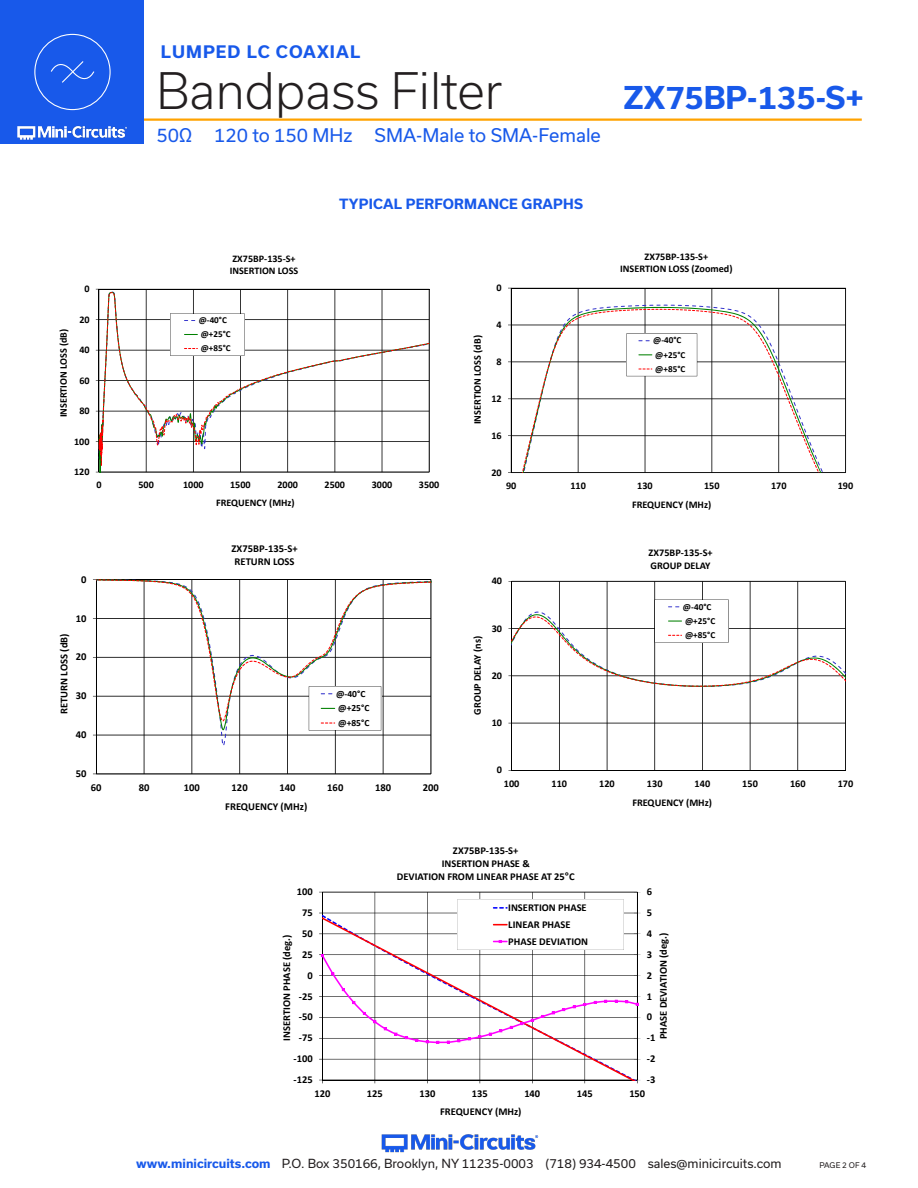
<style>
.page{position:relative;width:918px;height:1188px;background:#fff}
.page>*{position:absolute;margin:0;border:0;box-sizing:border-box;transform-origin:0 0}
.t1{font:300 48px "Usual";color:#231f20}
.t2{font:700 30px "Usual";color:#1859ea}
.t3{font:18px "Usual";color:#1859ea}
.t4{font:700 16.5px "Usual";letter-spacing:.065em;color:#1859ea}
.Blue_Headers{font:700 13.5px "Usual";letter-spacing:.015em;color:#1859ea}
.t5{font:12px "Usual";color:#231f20}
.t6{font:700 10.5px/12.8px "Calibri";color:#000}
.t7{font:700 10.2px/12.5px "Calibri";color:#000}
.t8{font:700 9.45px/14.5px "Calibri";color:#000}
.t9{font:700 9.15px/14px "Calibri";color:#000}
.t10{font:7.5px "Usual";color:#231f20}
.s1{font-family:"Arial"}
.s2{font-weight:700;color:#1859ea}
</style>
<div class="page">
<img style="left:381px;top:1134px;width:158px;height:19px">
<hr style="left:129px;top:118px;width:733px;height:3px;background:#ffa300">
<div style="left:0;top:0;width:144px;height:144px;background:#1859ea"></div>
<img style="left:17px;top:120px;width:128px;height:20px">
<hr style="left:99px;top:472px;width:330px;height:1px;background:#000">
<hr style="left:429px;top:289px;width:1px;height:183px;background:#000">
<hr style="left:99px;top:289px;width:1px;height:183px;background:#000">
<hr style="left:99px;top:289px;width:330px;height:1px;background:#000">
<svg style="left:99px;top:466px;width:331px;height:6px"></svg>
<svg style="left:99px;top:292px;width:331px;height:174px"></svg>
<svg style="left:170px;top:313px;width:75px;height:43px"></svg>
<hr style="left:511px;top:288px;width:1px;height:185px;background:#000">
<hr style="left:511px;top:288px;width:335px;height:1px;background:#000">
<svg style="left:512px;top:309px;width:334px;height:164px"></svg>
<svg style="left:626px;top:333px;width:71px;height:43px"></svg>
<hr style="left:96px;top:774px;width:335px;height:1px;background:#000">
<hr style="left:431px;top:580px;width:1px;height:194px;background:#000">
<svg style="left:97px;top:745px;width:334px;height:29px"></svg>
<hr style="left:96px;top:580px;width:1px;height:194px;background:#000">
<svg style="left:97px;top:730px;width:334px;height:15px"></svg>
<svg style="left:96px;top:579px;width:335px;height:142px"></svg>
<svg style="left:309px;top:686px;width:72px;height:45px"></svg>
<hr style="left:511px;top:581px;width:1px;height:189px;background:#000">
<svg style="left:512px;top:581px;width:334px;height:190px"></svg>
<svg style="left:655px;top:600px;width:74px;height:43px"></svg>
<svg style="left:323px;top:892px;width:311px;height:7px"></svg>
<hr style="left:637px;top:892px;width:1px;height:188px;background:#000">
<hr style="left:322px;top:892px;width:1px;height:188px;background:#000">
<hr style="left:322px;top:1080px;width:315px;height:1px;background:#000">
<svg style="left:323px;top:1044px;width:314px;height:36px"></svg>
<svg style="left:319px;top:899px;width:322px;height:145px"></svg>
<div style="left:34px;top:34px;width:77px;height:76px;border:1px solid #fff;border-radius:50%"></div>
<svg style="left:50px;top:61px;width:45px;height:22px"></svg>
<p class="t7" style="left:84px;top:282px;width:7px">0</p>
<p class="t7" style="left:79px;top:313px;width:12px">20</p>
<p class="t7" style="left:79px;top:343px;width:12px">40</p>
<p class="t7" style="left:79px;top:374px;width:12px">60</p>
<p class="t7" style="left:79px;top:404px;width:12px">80</p>
<p class="t7" style="left:74px;top:435px;width:17px">100</p>
<p class="t7" style="left:74px;top:465px;width:17px">120</p>
<p class="t7" style="left:57px;top:417px;width:90px;rotate:-90deg">INSERTION LOSS (dB)</p>
<h3 class="t4" style="left:161px;top:42px;width:201px">LUMPED LC COAXIAL</h3>
<h1 class="t1" style="left:156px;top:63px;width:348px">Bandpass Filter</h1>
<h3 class="t3" style="left:156px;top:125px;width:446px">50Ω 120 to 150 MHz SMA-Male to SMA-Female</h3>
<h2 class="t2" style="left:623px;top:80px;width:242px">ZX75BP-135-S+</h2>
<p class="t7" style="left:230px;top:252px;width:70px">ZX75BP‐135‐S+<br>INSERTION LOSS</p>
<p class="t9" style="left:199px;top:313px;width:33px">@‐40°C @+25°C @+85°C</p>
<p class="Blue_Headers" style="left:339px;top:196px;width:245px">TYPICAL PERFORMANCE GRAPHS</p>
<p class="t7" style="left:471px;top:424px;width:91px;rotate:-90deg">INSERTION LOSS (dB)</p>
<p class="t7" style="left:497px;top:281px;width:7px">0</p>
<p class="t7" style="left:497px;top:318px;width:7px">4</p>
<p class="t7" style="left:497px;top:355px;width:7px">8</p>
<p class="t7" style="left:491px;top:392px;width:12px">12</p>
<p class="t7" style="left:491px;top:429px;width:12px">16</p>
<p class="t7" style="left:491px;top:466px;width:12px">20</p>
<p class="t7" style="left:620px;top:250px;width:114px;text-align:center">ZX75BP‐135‐S+<br>INSERTION LOSS (Zoomed)</p>
<p class="t9" style="left:653px;top:333px;width:34px">@‐40°C @+25°C @+85°C</p>
<p class="t7" style="left:96px;top:478px;width:7px">0</p>
<p class="t7" style="left:138px;top:478px;width:17px">500</p>
<p class="t7" style="left:183px;top:478px;width:22px">1000</p>
<p class="t7" style="left:230px;top:478px;width:22px">1500</p>
<p class="t7" style="left:277px;top:478px;width:22px">2000</p>
<p class="t7" style="left:325px;top:478px;width:22px">2500</p>
<p class="t7" style="left:372px;top:478px;width:22px">3000</p>
<p class="t7" style="left:419px;top:478px;width:22px">3500</p>
<p class="t7" style="left:506px;top:479px;width:12px">90</p>
<p class="t7" style="left:570px;top:479px;width:17px">110</p>
<p class="t7" style="left:637px;top:479px;width:17px">130</p>
<p class="t7" style="left:704px;top:479px;width:17px">150</p>
<p class="t7" style="left:771px;top:479px;width:17px">170</p>
<p class="t7" style="left:838px;top:479px;width:17px">190</p>
<p class="t7" style="left:216px;top:496px;width:80px">FREQUENCY (MHz)</p>
<p class="t7" style="left:632px;top:498px;width:81px">FREQUENCY (MHz)</p>
<p class="t6" style="left:81px;top:573px;width:7px">0</p>
<p class="t6" style="left:76px;top:612px;width:12px">10</p>
<p class="t6" style="left:76px;top:650px;width:12px">20</p>
<p class="t6" style="left:76px;top:689px;width:12px">30</p>
<p class="t6" style="left:76px;top:728px;width:12px">40</p>
<p class="t6" style="left:76px;top:767px;width:12px">50</p>
<p class="t6" style="left:57px;top:714px;width:82px;rotate:-90deg">RETURN LOSS (dB)</p>
<p class="t6" style="left:232px;top:542px;width:68px">ZX75BP‐135‐S+<br>RETURN LOSS</p>
<p class="t8" style="left:336px;top:686px;width:35px">@‐40°C @+25°C @+85°C</p>
<p class="t7" style="left:492px;top:575px;width:12px">40</p>
<p class="t7" style="left:471px;top:715px;width:80px;rotate:-90deg">GROUP DELAY (ns)</p>
<p class="t7" style="left:492px;top:622px;width:12px">30</p>
<p class="t7" style="left:492px;top:669px;width:12px">20</p>
<p class="t7" style="left:492px;top:716px;width:12px">10</p>
<p class="t7" style="left:497px;top:764px;width:7px">0</p>
<p class="t7" style="left:649px;top:546px;width:66px">ZX75BP‐135‐S+<br>GROUP DELAY</p>
<p class="t9" style="left:683px;top:599px;width:34px">@‐40°C @+25°C @+85°C</p>
<p class="t6" style="left:91px;top:781px;width:12px">60</p>
<p class="t6" style="left:139px;top:781px;width:12px">80</p>
<p class="t6" style="left:184px;top:781px;width:18px">100</p>
<p class="t6" style="left:232px;top:781px;width:18px">120</p>
<p class="t6" style="left:279px;top:781px;width:18px">140</p>
<p class="t6" style="left:327px;top:781px;width:18px">160</p>
<p class="t6" style="left:375px;top:781px;width:18px">180</p>
<p class="t6" style="left:423px;top:781px;width:18px">200</p>
<p class="t7" style="left:504px;top:777px;width:17px">100</p>
<p class="t7" style="left:552px;top:777px;width:17px">110</p>
<p class="t7" style="left:599px;top:777px;width:17px">120</p>
<p class="t7" style="left:647px;top:777px;width:17px">130</p>
<p class="t7" style="left:695px;top:777px;width:17px">140</p>
<p class="t7" style="left:742px;top:777px;width:17px">150</p>
<p class="t7" style="left:790px;top:777px;width:17px">160</p>
<p class="t7" style="left:838px;top:777px;width:17px">170</p>
<p class="t6" style="left:225px;top:800px;width:84px">FREQUENCY (MHz)</p>
<p class="t7" style="left:632px;top:796px;width:81px">FREQUENCY (MHz)</p>
<p class="t6" style="left:297px;top:885px;width:17px">100</p>
<p class="t6" style="left:302px;top:906px;width:12px">75</p>
<p class="t6" style="left:302px;top:927px;width:12px">50</p>
<p class="t6" style="left:280px;top:1041px;width:107px;rotate:-90deg">INSERTION PHASE (deg.)</p>
<p class="t6" style="left:302px;top:948px;width:12px">25</p>
<p class="t6" style="left:307px;top:969px;width:7px">0</p>
<p class="t6" style="left:299px;top:990px;width:15px">‐25</p>
<p class="t6" style="left:299px;top:1010px;width:15px">‐50</p>
<p class="t6" style="left:299px;top:1031px;width:15px">‐75</p>
<p class="t6" style="left:397px;top:844px;width:179px;text-align:center">ZX75BP‐135‐S+<br>INSERTION PHASE &amp;<br>DEVIATION FROM LINEAR PHASE AT 25<span class="s1">°</span>C</p>
<p class="t6" style="left:508px;top:899px;width:81px;line-height:16.8px">INSERTION PHASE<br>LINEAR PHASE<br>PHASE DEVIATION</p>
<p class="t6" style="left:647px;top:885px;width:7px">6</p>
<p class="t6" style="left:647px;top:906px;width:7px">5</p>
<p class="t6" style="left:647px;top:927px;width:7px">4</p>
<p class="t6" style="left:657px;top:1039px;width:108px;rotate:-90deg">PHASE DEVIATION (deg.)</p>
<p class="t6" style="left:647px;top:948px;width:7px">3</p>
<p class="t6" style="left:647px;top:969px;width:7px">2</p>
<p class="t6" style="left:647px;top:990px;width:7px">1</p>
<p class="t6" style="left:647px;top:1010px;width:7px">0</p>
<p class="t6" style="left:647px;top:1031px;width:10px">‐1</p>
<p class="t6" style="left:294px;top:1052px;width:21px">‐100</p>
<p class="t6" style="left:647px;top:1052px;width:10px">‐2</p>
<p class="t6" style="left:294px;top:1073px;width:21px">‐125</p>
<p class="t6" style="left:647px;top:1073px;width:10px">‐3</p>
<p class="t6" style="left:314px;top:1087px;width:17px">120</p>
<p class="t6" style="left:367px;top:1087px;width:17px">125</p>
<p class="t6" style="left:419px;top:1087px;width:17px">130</p>
<p class="t6" style="left:472px;top:1087px;width:17px">135</p>
<p class="t6" style="left:524px;top:1087px;width:17px">140</p>
<p class="t6" style="left:577px;top:1087px;width:17px">145</p>
<p class="t6" style="left:629px;top:1087px;width:17px">150</p>
<p class="t6" style="left:440px;top:1105px;width:83px">FREQUENCY (MHz)</p>
<p class="t5" style="left:136px;top:1157px;width:647px"><span class="s2">www.minicircuits.com</span> P.O. Box 350166, Brooklyn, NY 11235-0003 (718) 934-4500 sales@minicircuits.com</p>
<p class="t10" style="left:819px;top:1161px;width:48px">PAGE 2 OF 4</p>
</div>
